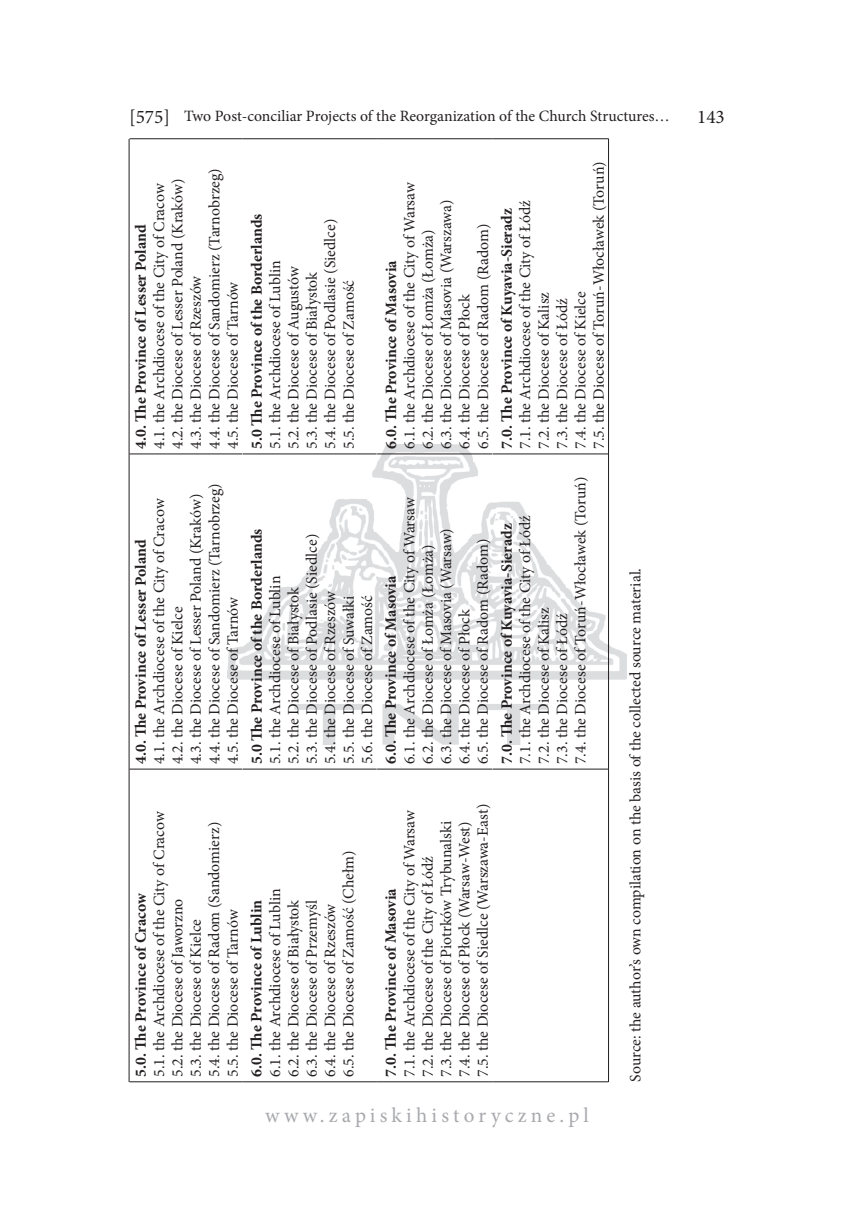
<style>
.page{position:relative;width:854px;height:1221px;background:#fff}
.page>*{position:absolute;margin:0;border:0;box-sizing:border-box;transform-origin:0 0}
.t1{font:21px "Minion Pro";letter-spacing:.19em;color:#a8a9ad}
.t2{font:19.25px "Minion Pro";color:#231f20}
.t3{font:15.75px/18.4px "Minion Pro";color:#231f20}
.t4{font:700 15.75px "Minion Pro";color:#231f20}
.s1{font-size:19.25px}
</style>
<div class="page">
<img style="left:227px;top:445px;width:399px;height:299px">
<hr style="left:129px;top:1081px;width:113px;height:1px;background:#231f20">
<hr style="left:129px;top:768px;width:113px;height:1px;background:#231f20">
<hr style="left:129px;top:453px;width:113px;height:1px;background:#231f20">
<hr style="left:129px;top:138px;width:113px;height:1px;background:#231f20">
<hr style="left:242px;top:1081px;width:135px;height:1px;background:#231f20">
<hr style="left:243px;top:768px;width:133px;height:1px;background:#231f20">
<hr style="left:243px;top:453px;width:133px;height:1px;background:#231f20">
<hr style="left:242px;top:138px;width:135px;height:1px;background:#231f20">
<hr style="left:377px;top:1081px;width:115px;height:1px;background:#231f20">
<hr style="left:377px;top:768px;width:115px;height:1px;background:#231f20">
<hr style="left:377px;top:453px;width:115px;height:1px;background:#231f20">
<hr style="left:377px;top:138px;width:115px;height:1px;background:#231f20">
<hr style="left:492px;top:1081px;width:116px;height:1px;background:#231f20">
<hr style="left:492px;top:768px;width:116px;height:1px;background:#231f20">
<hr style="left:492px;top:453px;width:116px;height:1px;background:#231f20">
<hr style="left:492px;top:138px;width:116px;height:1px;background:#231f20">
<hr style="left:608px;top:769px;width:1px;height:312px;background:#231f20">
<hr style="left:608px;top:454px;width:1px;height:315px;background:#231f20">
<hr style="left:608px;top:138px;width:1px;height:316px;background:#231f20">
<hr style="left:129px;top:139px;width:1px;height:942px;background:#231f20">
<p class="t3" style="left:129px;top:106px;width:542px"><span class="s1">[575]</span> Two Post-conciliar Projects of the Reorganization of the Church Structures…</p>
<p class="t2" style="left:697px;top:104px;width:29px">143</p>
<p class="t3" style="left:150px;top:449px;width:282px;rotate:-90deg">4.1. the Archdiocese of the City of Cracow 4.2. the Diocese of Lesser Poland (Kraków)<br>4.3. the Diocese of Rzeszów<br>4.4. the Diocese of Sandomierz (Tarnobrzeg)<br>4.5. the Diocese of Tarnów</p>
<p class="t4" style="left:130px;top:449px;width:226px;rotate:-90deg">4.0. The Province of Lesser Poland</p>
<p class="t4" style="left:245px;top:449px;width:237px;rotate:-90deg">5.0 The Province of the Borderlands</p>
<p class="t3" style="left:266px;top:449px;width:232px;rotate:-90deg">5.1. the Archdiocese of Lublin<br>5.2. the Diocese of Augustów<br>5.3. the Diocese of Białystok<br>5.4. the Diocese of Podlasie (Siedlce)<br>5.5. the Diocese of Zamość</p>
<p class="t3" style="left:150px;top:764px;width:282px;rotate:-90deg">4.1. the Archdiocese of the City of Cracow 4.2. the Diocese of Kielce<br>4.3. the Diocese of Lesser Poland (Kraków)<br>4.4. the Diocese of Sandomierz (Tarnobrzeg)<br>4.5. the Diocese of Tarnów</p>
<p class="t4" style="left:130px;top:764px;width:226px;rotate:-90deg">4.0. The Province of Lesser Poland</p>
<p class="t4" style="left:245px;top:764px;width:237px;rotate:-90deg">5.0 The Province of the Borderlands</p>
<p class="t3" style="left:266px;top:764px;width:232px;rotate:-90deg">5.1. the Archdiocese of Lublin<br>5.2. the Diocese of Białystok<br>5.3. the Diocese of Podlasie (Siedlce)<br>5.4. the Diocese of Rzeszów<br>5.5. the Diocese of Suwałki<br>5.6. the Diocese of Zamość</p>
<p class="t3" style="left:400px;top:449px;width:268px;rotate:-90deg">6.1. the Archdiocese of the City of Warsaw 6.2. the Diocese of Łomża (Łomża)<br>6.3. the Diocese of Masovia (Warszawa)<br>6.4. the Diocese of Płock<br>6.5. the Diocese of Radom (Radom)</p>
<p class="t4" style="left:380px;top:449px;width:190px;rotate:-90deg">6.0. The Province of Masovia</p>
<p class="t3" style="left:516px;top:449px;width:289px;rotate:-90deg">7.1. the Archdiocese of the City of Łódź<br>7.2. the Diocese of Kalisz<br>7.3. the Diocese of Łódź<br>7.4. the Diocese of Kielce<br>7.5. the Diocese of Toruń-Włocławek (Toruń)</p>
<p class="t4" style="left:495px;top:449px;width:242px;rotate:-90deg">7.0. The Province of Kuyavia-Sieradz</p>
<p class="t3" style="left:400px;top:764px;width:268px;rotate:-90deg">6.1. the Archdiocese of the City of Warsaw 6.2. the Diocese of Łomża (Łomża)<br>6.3. the Diocese of Masovia (Warsaw)<br>6.4. the Diocese of Płock<br>6.5. the Diocese of Radom (Radom)</p>
<p class="t4" style="left:380px;top:764px;width:190px;rotate:-90deg">6.0. The Province of Masovia</p>
<p class="t3" style="left:516px;top:764px;width:289px;rotate:-90deg">7.1. the Archdiocese of the City of Łódź<br>7.2. the Diocese of Kalisz<br>7.3. the Diocese of Łódź<br>7.4. the Diocese of Toruń-Włocławek (Toruń)</p>
<p class="t4" style="left:495px;top:764px;width:242px;rotate:-90deg">7.0. The Province of Kuyavia-Sieradz</p>
<p class="t3" style="left:150px;top:1076px;width:267px;rotate:-90deg">5.1. the Archdiocese of the City of Cracow<br>5.2. the Diocese of Jaworzno<br>5.3. the Diocese of Kielce<br>5.4. the Diocese of Radom (Sandomierz)<br>5.5. the Diocese of Tarnów</p>
<p class="t4" style="left:129px;top:1076px;width:185px;rotate:-90deg">5.0. The Province of Cracow</p>
<p class="t3" style="left:266px;top:1076px;width:228px;rotate:-90deg">6.1. the Archdiocese of Lublin<br>6.2. the Diocese of Białystok<br>6.3. the Diocese of Przemyśl<br>6.4. the Diocese of Rzeszów<br>6.5. the Diocese of Zamość (Chełm)</p>
<p class="t4" style="left:245px;top:1076px;width:178px;rotate:-90deg">6.0. The Province of Lublin</p>
<p class="t3" style="left:400px;top:1076px;width:274px;rotate:-90deg">7.1. the Archdiocese of the City of Warsaw 7.2. the Diocese of the City of Łódź<br>7.3. the Diocese of Piotrków Trybunalski 7.4. the Diocese of Płock (Warsaw-West)<br>7.5. the Diocese of Siedlce (Warszawa-East)</p>
<p class="t4" style="left:379px;top:1076px;width:190px;rotate:-90deg">7.0. The Province of Masovia</p>
<h1 class="t1" style="left:265px;top:1101px;width:325px">www.zapiskihistoryczne.pl</h1>
<p class="t3" style="left:626px;top:1081px;width:515px;rotate:-90deg">Source: the author’s own compilation on the basis of the collected source material.</p>
</div>
